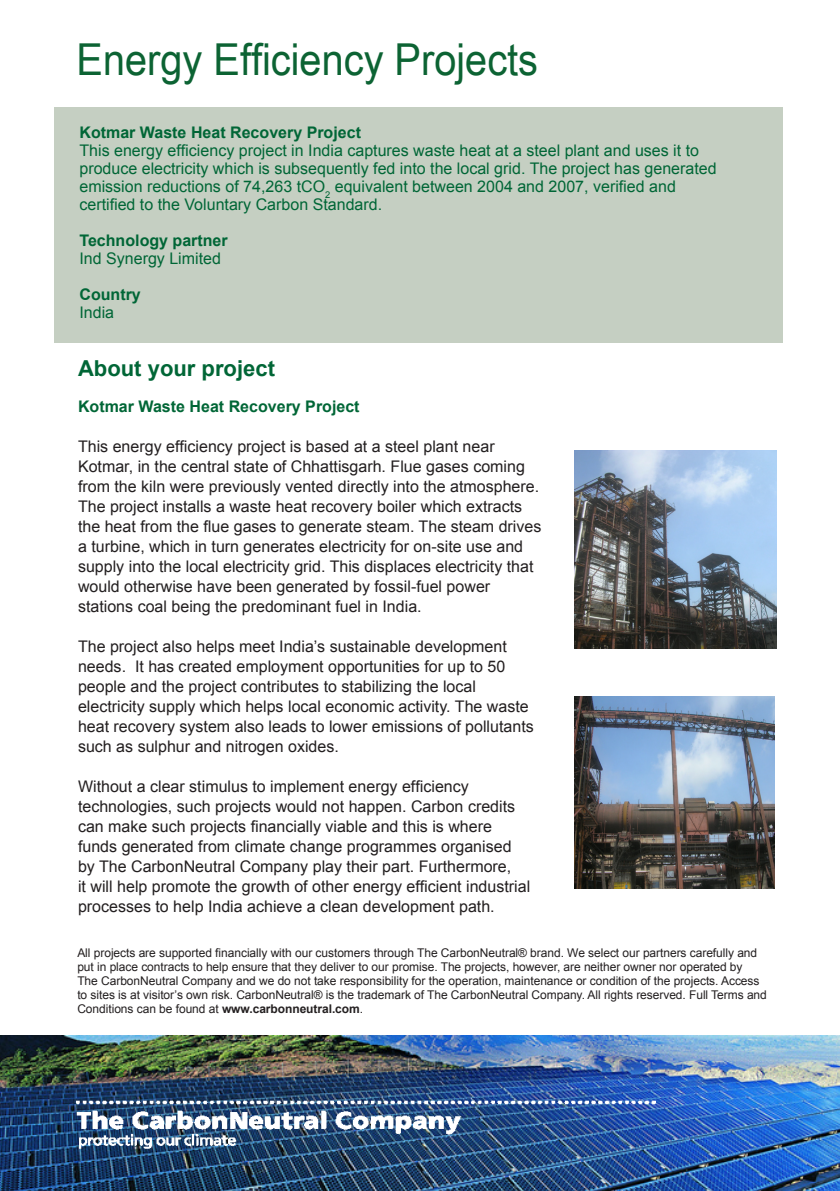
<style>
.page{position:relative;width:840px;height:1191px;background:#fff}
.page>*{position:absolute;margin:0;border:0;box-sizing:border-box;transform-origin:0 0}
.t1{font:44px "Arial Narrow";color:#0c6333;scale:1.1 1}
.t2{font:700 22px "Arial";color:#006636}
.t3{font:16px/20px "Arial";color:#231f20}
.t4{font:16px/18px "Arial";color:#006636}
.t5{font:700 16px "Arial";color:#006636}
.t6{font:12px/14px "Arial";letter-spacing:-.005em;color:#231f20}
.s1{font-weight:700}
</style>
<div class="page">
<img style="left:0;top:1035px;width:839px;height:156px">
<div style="left:54px;top:108px;width:727px;height:235px;background:#c5cfc2"></div>
<img style="left:77px;top:1100px;width:578px;height:52px">
<img style="left:574px;top:451px;width:201px;height:197px">
<img style="left:574px;top:696px;width:200px;height:192px">
<p class="t1" style="left:77px;top:27px;width:421px">Energy Efficiency Projects</p>
<p class="t5" style="left:79px;top:122px;width:283px">Kotmar Waste Heat Recovery Project</p>
<p class="t4" style="left:79px;top:142px;width:638px">This energy efficiency project in India captures waste heat at a steel plant and uses it to produce electricity which is subsequently fed into the local grid. The project has generated emission reductions of 74,263 tCO<sub>2</sub> equivalent between 2004 and 2007, verified and</p>
<p class="t4" style="left:79px;top:196px;width:304px">certified to the Voluntary Carbon Standard.</p>
<p class="t5" style="left:79px;top:230px;width:150px">Technology partner</p>
<p class="t4" style="left:79px;top:250px;width:143px">Ind Synergy Limited</p>
<p class="t5" style="left:79px;top:284px;width:63px">Country</p>
<p class="t4" style="left:79px;top:304px;width:36px">India</p>
<p class="t2" style="left:78px;top:354px;width:198px">About your project</p>
<p class="t5" style="left:78px;top:396px;width:283px">Kotmar Waste Heat Recovery Project</p>
<p class="t3" style="left:78px;top:437px;width:418px">This energy efficiency project is based at a steel plant near</p>
<p class="t3" style="left:78px;top:457px;width:464px">Kotmar, in the central state of Chhattisgarh. Flue gases coming from the kiln were previously vented directly into the atmosphere.<br>The project installs a waste heat recovery boiler which extracts the heat from the flue gases to generate steam. The steam drives a turbine, which in turn generates electricity for on-site use and supply into the local electricity grid. This displaces electricity that would otherwise have been generated by fossil-fuel power</p>
<p class="t3" style="left:78px;top:597px;width:345px">stations coal being the predominant fuel in India.</p>
<p class="t3" style="left:78px;top:637px;width:430px">The project also helps meet India’s sustainable development</p>
<p class="t3" style="left:78px;top:657px;width:428px">needs. It has created employment opportunities for up to 50</p>
<p class="t3" style="left:78px;top:677px;width:457px">people and the project contributes to stabilizing the local electricity supply which helps local economic activity. The waste heat recovery system also leads to lower emissions of pollutants such as sulphur and nitrogen oxides.</p>
<p class="t3" style="left:78px;top:777px;width:392px">Without a clear stimulus to implement energy efficiency</p>
<p class="t3" style="left:78px;top:797px;width:438px">technologies, such projects would not happen. Carbon credits can make such projects financially viable and this is where</p>
<p class="t3" style="left:78px;top:837px;width:435px">funds generated from climate change programmes organised</p>
<p class="t3" style="left:78px;top:857px;width:434px">by The CarbonNeutral Company play their part. Furthermore,</p>
<p class="t3" style="left:78px;top:877px;width:453px">it will help promote the growth of other energy efficient industrial processes to help India achieve a clean development path.</p>
<p class="t6" style="left:77px;top:946px;width:681px">All projects are supported financially with our customers through The CarbonNeutral® brand. We select our partners carefully and</p>
<p class="t6" style="left:77px;top:960px;width:666px">put in place contracts to help ensure that they deliver to our promise. The projects, however, are neither owner nor operated by</p>
<p class="t6" style="left:77px;top:974px;width:683px">The CarbonNeutral Company and we do not take responsibility for the operation, maintenance or condition of the projects. Access</p>
<p class="t6" style="left:77px;top:988px;width:690px">to sites is at visitor’s own risk. CarbonNeutral® is the trademark of The CarbonNeutral Company. All rights reserved. Full Terms and<br>Conditions can be found at <span class="s1">www.carbonneutral.com</span>.</p>
</div>
